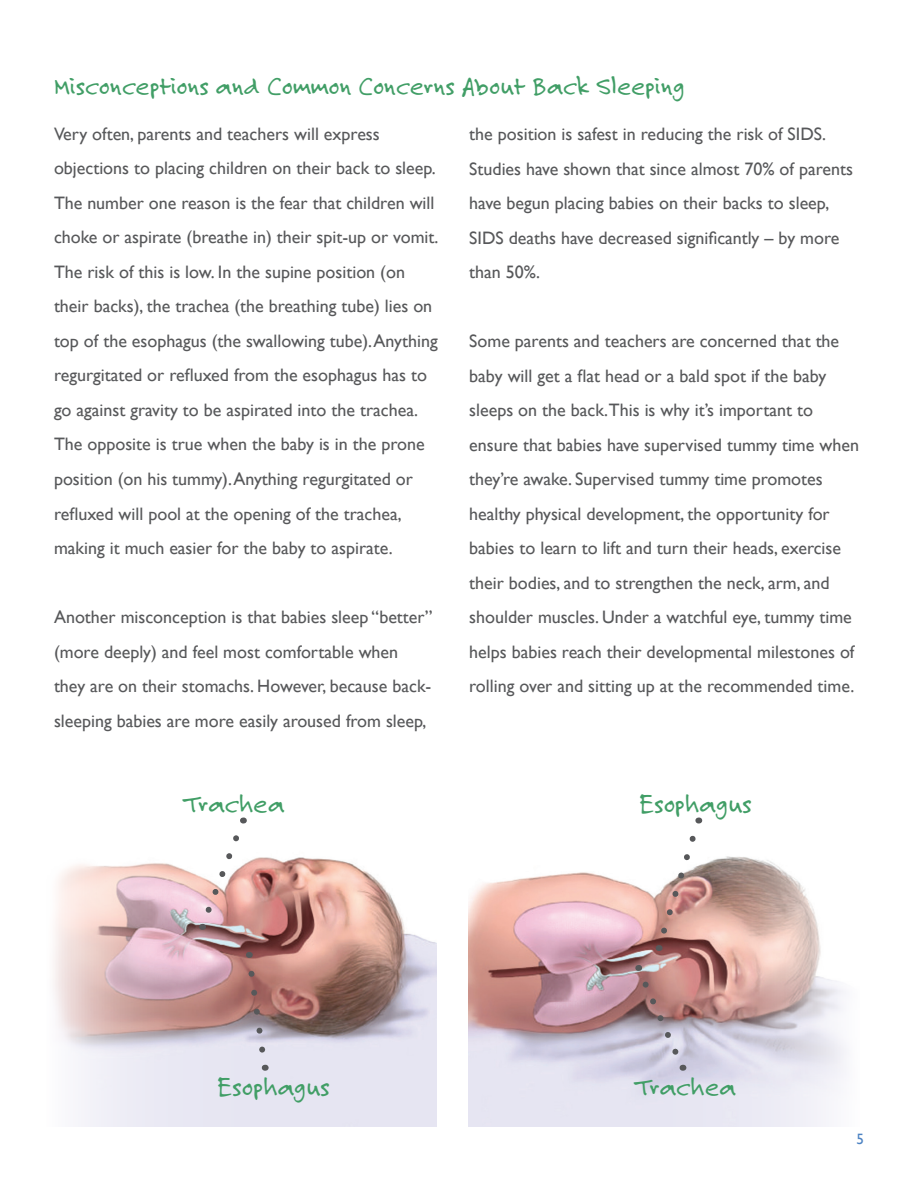
<style>
.page{position:relative;width:918px;height:1188px;background:#fff}
.page>*{position:absolute;margin:0;border:0;box-sizing:border-box;transform-origin:0 0}
.t1{font:27.75px "Felt Tip Roman";color:#419e66}
.t2{font:27px "Felt Tip Roman";color:#419e66}
.t3{font:18px/34.5px "Gill Sans";color:#57585a}
.t4{font:15px "Gill Sans";color:#4d83c3}
</style>
<div class="page">
<img style="left:54px;top:857px;width:383px;height:270px">
<img style="left:469px;top:856px;width:378px;height:271px">
<svg style="left:198px;top:835px;width:46px;height:95px"></svg>
<svg style="left:245px;top:967px;width:25px;height:104px;background:#b4989d"></svg>
<svg style="left:654px;top:835px;width:46px;height:116px"></svg>
<svg style="left:638px;top:977px;width:49px;height:94px;background:#b79fa6"></svg>
<h2 class="t2" style="left:54px;top:70px;width:632px">Misconceptions and Common Concerns About Back Sleeping</h2>
<p class="t3" style="left:54px;top:117px;width:386px">Very often, parents and teachers will express objections to placing children on their back to sleep.<br>The number one reason is the fear that children will choke or aspirate (breathe in) their spit-up or vomit.<br>The risk of this is low. In the supine position (on their backs), the trachea (the breathing tube) lies on top of the esophagus (the swallowing tube). Anything regurgitated or refluxed from the esophagus has to go against gravity to be aspirated into the trachea.<br>The opposite is true when the baby is in the prone position (on his tummy). Anything regurgitated or refluxed will pool at the opening of the trachea, making it much easier for the baby to aspirate.</p>
<p class="t3" style="left:54px;top:600px;width:380px">Another misconception is that babies sleep “better” (more deeply) and feel most comfortable when they are on their stomachs. However, because back&shy;sleeping babies are more easily aroused from sleep,</p>
<h1 class="t1" style="left:184px;top:787px;width:102px">Trachea</h1>
<p class="t3" style="left:469px;top:117px;width:385px">the position is safest in reducing the risk of SIDS.<br>Studies have shown that since almost 70% of parents have begun placing babies on their backs to sleep, SIDS deaths have decreased significantly – by more than 50%.</p>
<p class="t3" style="left:469px;top:324px;width:391px">Some parents and teachers are concerned that the baby will get a flat head or a bald spot if the baby sleeps on the back.This is why it’s important to ensure that babies have supervised tummy time when they’re awake. Supervised tummy time promotes healthy physical development, the opportunity for babies to learn to lift and turn their heads, exercise their bodies, and to strengthen the neck, arm, and shoulder muscles. Under a watchful eye, tummy time helps babies reach their developmental milestones of rolling over and sitting up at the recommended time.</p>
<h1 class="t1" style="left:639px;top:787px;width:114px">Esophagus</h1>
<h1 class="t1" style="left:217px;top:1070px;width:114px">Esophagus</h1>
<h1 class="t1" style="left:635px;top:1070px;width:102px">Trachea</h1>
<p class="t4" style="left:856px;top:1131px;width:9px">5</p>
</div>
